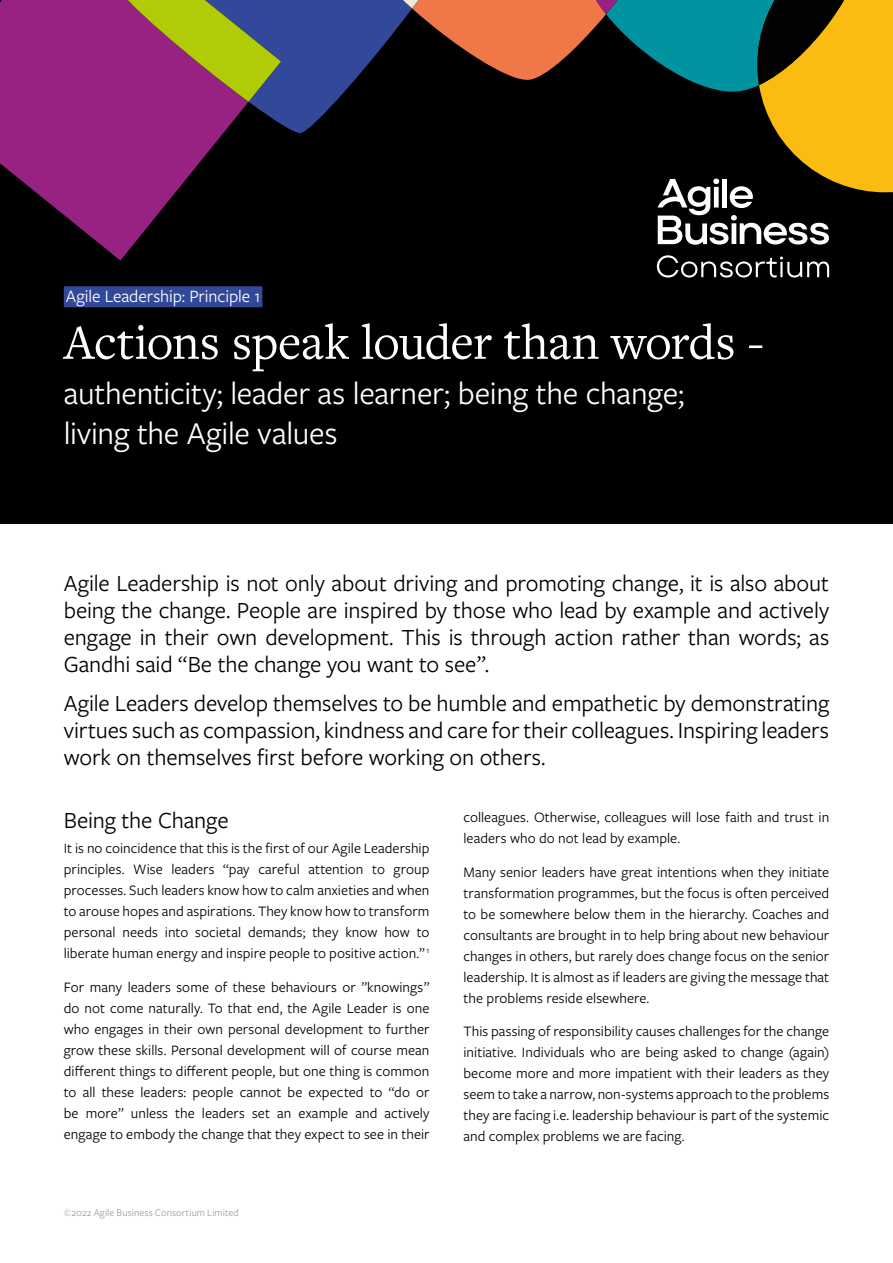
<style>
.page{position:relative;width:893px;height:1263px;background:#fff}
.page>*{position:absolute;margin:0;border:0;box-sizing:border-box;transform-origin:0 0}
.t1{font:51px "Freight Text Pro";letter-spacing:-.01em;color:#fff}
.t2{font:33px/40.5px "Freight Sans Pro";letter-spacing:-.005em;color:#fff}
.t3{font:24px/27px "Freight Sans Pro";letter-spacing:-.005em;color:#000;text-align:justify}
.t4{font:18px "Freight Sans Pro";letter-spacing:-.005em;color:#fff}
.t5{font:15px/21px "Freight Sans Pro";letter-spacing:.005em;color:#000;text-align:justify}
.t6{font:10.5px "Freight Sans Pro";letter-spacing:.005em;color:#9d9d9c}
</style>
<div class="page">
<div style="left:0;top:0;width:893px;height:523px;background:#000"></div>
<svg style="left:657px;top:255px;width:172px;height:23px"></svg>
<div style="left:64px;top:286px;width:198px;height:21px;background:#314998"></div>
<svg style="left:0;top:0;width:133px;height:260px;fill:#972282"></svg>
<svg style="left:116px;top:0;width:777px;height:245px"></svg>
<p class="t4" style="left:66px;top:284px;width:196px">Agile Leadership: Principle 1</p>
<h1 class="t1" style="left:64px;top:309px;width:702px">Actions speak louder than words -</h1>
<h2 class="t2" style="left:64px;top:371px;width:622px">authenticity; leader as learner; being the change; living the Agile values</h2>
<p class="t3" style="left:64px;top:568px;width:767px">Agile Leadership is not only about driving and promoting change, it is also about being the change. People are inspired by those who lead by example and actively engage in their own development. This is through action rather than words; as Gandhi said “Be the change you want to see”.</p>
<h3 class="t3" style="left:64px;top:689px;width:767px">Agile Leaders develop themselves to be humble and empathetic by demonstrating virtues such as compassion, kindness and care for their colleagues. Inspiring leaders work on themselves first before working on others.</h3>
<h3 class="t3" style="left:64px;top:805px;width:166px">Being the Change</h3>
<p class="t5" style="left:64px;top:837px;width:367px">It is no coincidence that this is the first of our Agile Leadership principles. Wise leaders “pay careful attention to group processes. Such leaders know how to calm anxieties and when to arouse hopes and aspirations. They know how to transform personal needs into societal demands; they know how to liberate human energy and inspire people to positive action.” <sup>1</sup></p>
<p class="t5" style="left:64px;top:976px;width:367px">For many leaders some of these behaviours or ”knowings” do not come naturally. To that end, the Agile Leader is one who engages in their own personal development to further grow these skills. Personal development will of course mean different things to different people, but one thing is common to all these leaders: people cannot be expected to “do or be more” unless the leaders set an example and actively engage to embody the change that they expect to see in their</p>
<p class="t6" style="left:64px;top:1206px;width:177px">©2022 Agile Business Consortium Limited</p>
<p class="t5" style="left:463px;top:806px;width:367px">colleagues. Otherwise, colleagues will lose faith and trust in leaders who do not lead by example.</p>
<p class="t5" style="left:463px;top:861px;width:367px">Many senior leaders have great intentions when they initiate transformation programmes, but the focus is often perceived to be somewhere below them in the hierarchy. Coaches and consultants are brought in to help bring about new behaviour changes in others, but rarely does change focus on the senior leadership. It is almost as if leaders are giving the message that the problems reside elsewhere.</p>
<p class="t5" style="left:463px;top:1020px;width:367px">This passing of responsibility causes challenges for the change initiative. Individuals who are being asked to change (again) become more and more impatient with their leaders as they seem to take a narrow, non-systems approach to the problems they are facing i.e. leadership behaviour is part of the systemic and complex problems we are facing.</p>
</div>
